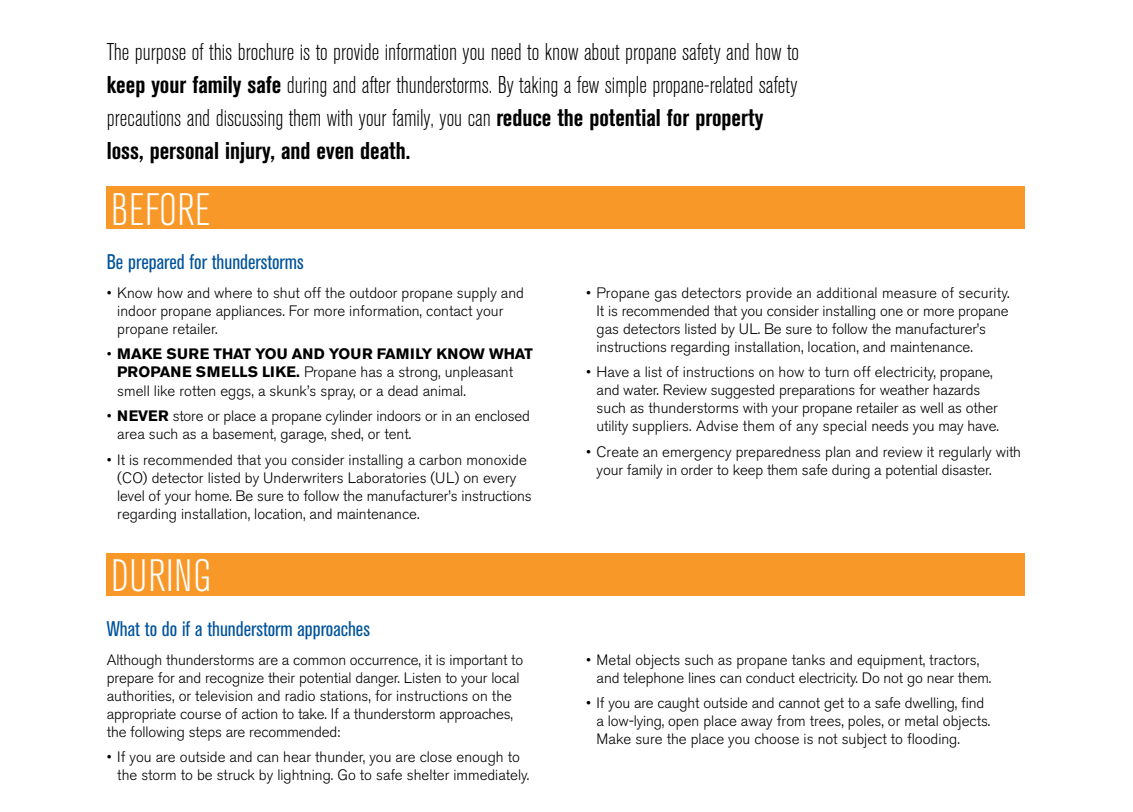
<style>
.page{position:relative;width:1133px;height:812px;background:#fff}
.page>*{position:absolute;margin:0;border:0;box-sizing:border-box;transform-origin:0 0}
.t1{font:300 condensed 45px "Akzidenz Grotesk BE";letter-spacing:.02em;color:#fff}
.t2{font:300 condensed 24px/33px "Akzidenz Grotesk BE";color:#000}
.t3{font:condensed 21px "Akzidenz Grotesk BE";color:#00539b}
.t4{font:300 15px/18px "Akzidenz Grotesk BE";color:#000}
.t5{font:700 15px "Akzidenz Grotesk BE";letter-spacing:.02em;color:#000}
.s1{font-weight:700}
.s2{font-weight:300}
</style>
<div class="page">
<div style="left:107px;top:187px;width:918px;height:42px;background:#f89828"></div>
<div style="left:107px;top:553px;width:918px;height:42px;background:#f89828"></div>
<p class="t2" style="left:107px;top:36px;width:694px">The purpose of this brochure is to provide information you need to know about propane safety and how to <span class="s1">keep your family safe</span> during and after thunderstorms. By taking a few simple propane-related safety precautions and discussing them with your family, you can <span class="s1">reduce the potential for property loss, personal injury, and even death.</span></p>
<h1 class="t1" style="left:111px;top:185px;width:100px">BEFORE</h1>
<h3 class="t3" style="left:107px;top:250px;width:198px">Be prepared for thunderstorms</h3>
<p class="t4" style="left:117px;top:284px;width:408px;text-indent:-10px">• Know how and where to shut off the outdoor propane supply and indoor propane appliances. For more information, contact your propane retailer.</p>
<p class="t5" style="left:107px;top:345px;width:118px"><span class="s2">•</span> MAKE SURE that</p>
<p class="t4" style="left:117px;top:345px;width:417px;text-indent:138px"><span class="s1">YOU AND YOUR FAMILY KNOW WHAT<br>PROPANE SMELLS LIKE.</span> Propane has a strong, unpleasant smell like rotten eggs, a skunk’s spray, or a dead animal.</p>
<p class="t4" style="left:117px;top:407px;width:414px;text-indent:-11px">• <span class="s1">NEVER</span> store or place a propane cylinder indoors or in an enclosed area such as a basement, garage, shed, or tent.</p>
<p class="t4" style="left:117px;top:450px;width:416px;text-indent:-10px">• It is recommended that you consider installing a carbon monoxide (CO) detector listed by Underwriters Laboratories (UL) on every level of your home. Be sure to follow the manufacturer’s instructions regarding installation, location, and maintenance.</p>
<h1 class="t1" style="left:111px;top:551px;width:101px">DURING</h1>
<h3 class="t3" style="left:107px;top:617px;width:265px">What to do if a thunderstorm approaches</h3>
<p class="t4" style="left:107px;top:650px;width:418px">Although thunderstorms are a common occurrence, it is important to prepare for and recognize their potential danger. Listen to your local authorities, or television and radio stations, for instructions on the appropriate course of action to take. If a thunderstorm approaches, the following steps are recommended:</p>
<p class="t4" style="left:117px;top:748px;width:414px;text-indent:-10px">• If you are outside and can hear thunder, you are close enough to the storm to be struck by lightning. Go to safe shelter immediately.</p>
<p class="t4" style="left:597px;top:284px;width:415px;text-indent:-10px">• Propane gas detectors provide an additional measure of security.<br>It is recommended that you consider installing one or more propane gas detectors listed by UL. Be sure to follow the manufacturer’s instructions regarding installation, location, and maintenance.</p>
<p class="t4" style="left:597px;top:363px;width:404px;text-indent:-10px">• Have a list of instructions on how to turn off electricity, propane, and water. Review suggested preparations for weather hazards such as thunderstorms with your propane retailer as well as other utility suppliers. Advise them of any special needs you may have.</p>
<p class="t4" style="left:597px;top:443px;width:426px;text-indent:-10px">• Create an emergency preparedness plan and review it regularly with your family in order to keep them safe during a potential disaster.</p>
<p class="t4" style="left:597px;top:650px;width:396px;text-indent:-10px">• Metal objects such as propane tanks and equipment, tractors, and telephone lines can conduct electricity. Do not go near them.</p>
<p class="t4" style="left:597px;top:694px;width:395px;text-indent:-11px">• If you are caught outside and cannot get to a safe dwelling, find a low-lying, open place away from trees, poles, or metal objects.<br>Make sure the place you choose is not subject to flooding.</p>
</div>
